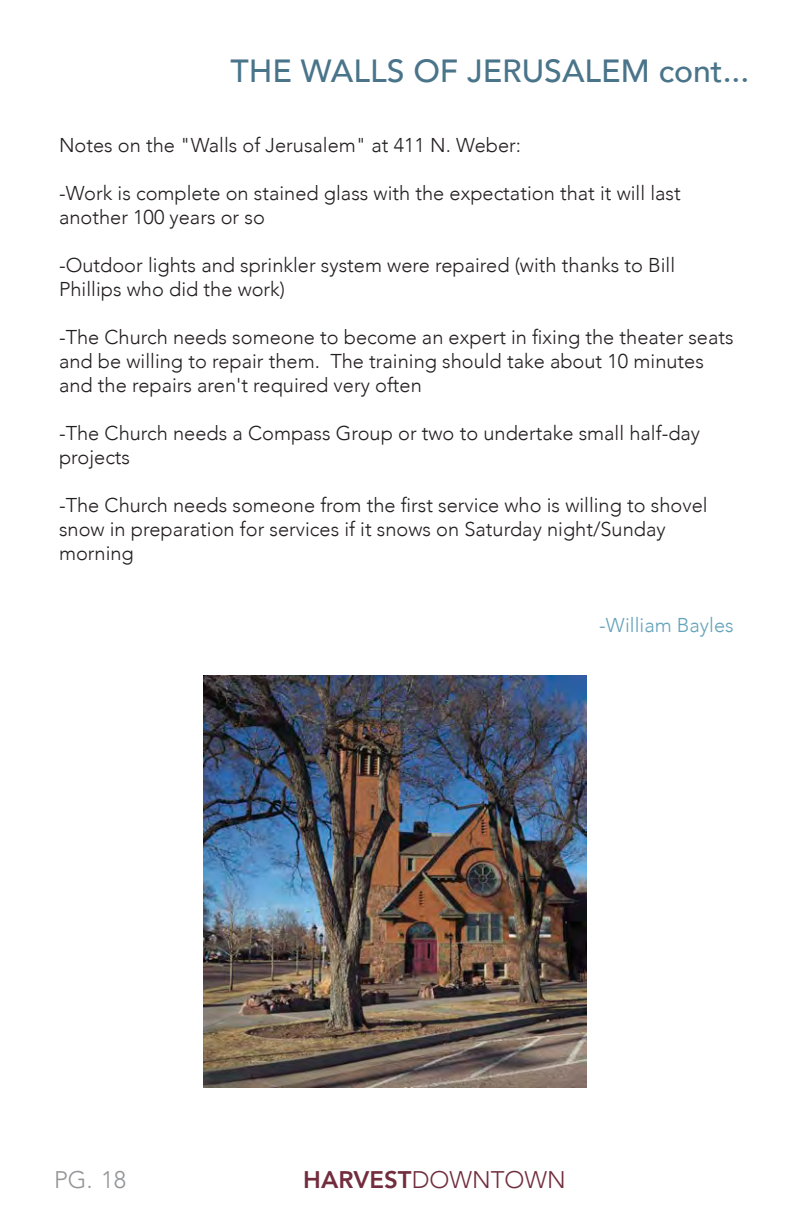
<style>
.page{position:relative;width:792px;height:1224px;background:#fff}
.page>*{position:absolute;margin:0;border:0;box-sizing:border-box;transform-origin:0 0}
.t1{font:500 32px "Avenir";color:#49748a}
.t2{font:300 24px "Avenir";color:#712d3e}
.t3{font:300 24px "Avenir";color:#939598}
.t4{font:300 20px/24px "Avenir";color:#231f20}
.t5{font:300 20px "Avenir";color:#63a3b9}
.s1{font-weight:800}
</style>
<div class="page">
<img style="left:204px;top:675px;width:383px;height:412px">
<p class="t1" style="left:230px;top:43px;width:521px">THE WALLS OF JERUSALEM cont...</p>
<p class="t4" style="left:59px;top:133px;width:463px">Notes on the "Walls of Jerusalem" at 411 N. Weber:</p>
<p class="t4" style="left:59px;top:181px;width:623px">-Work is complete on stained glass with the expectation that it will last another 100 years or so</p>
<p class="t4" style="left:59px;top:253px;width:618px">-Outdoor lights and sprinkler system were repaired (with thanks to Bill<br>Phillips who did the work)</p>
<p class="t4" style="left:59px;top:325px;width:676px">-The Church needs someone to become an expert in fixing the theater seats and be willing to repair them. The training should take about 10 minutes and the repairs aren't required very often</p>
<p class="t4" style="left:59px;top:421px;width:643px">-The Church needs a Compass Group or two to undertake small half-day projects</p>
<p class="t4" style="left:59px;top:493px;width:650px">-The Church needs someone from the first service who is willing to shovel snow in preparation for services if it snows on Saturday night/Sunday morning</p>
<p class="t5" style="left:599px;top:613px;width:136px">-William Bayles</p>
<p class="t3" style="left:54px;top:1166px;width:74px">PG. 18</p>
<p class="t2" style="left:303px;top:1166px;width:264px"><span class="s1">HARVEST</span>DOWNTOWN</p>
</div>
